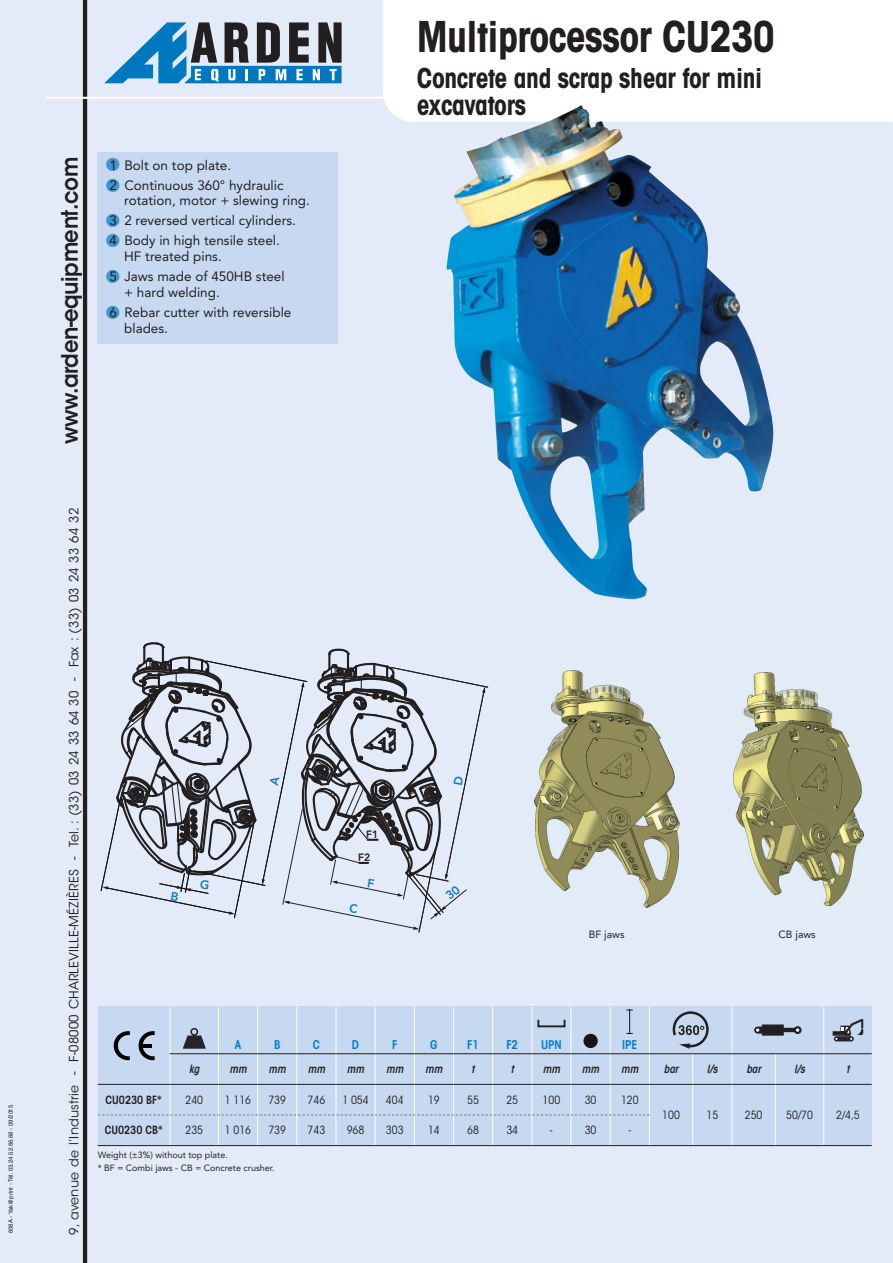
<style>
.page{position:relative;width:893px;height:1263px;background:#e2ebf7}
.page>*{position:absolute;margin:0;border:0;box-sizing:border-box;transform-origin:0 0}
.t1{font:700 condensed 42px "ITC Avant Garde Std";letter-spacing:-.015em;color:#231f20;scale:.95 1}
.t2{font:700 condensed 27px/27px "ITC Avant Garde Std";letter-spacing:-.015em;color:#231f20;scale:.95 1}
.t3{font:600 22.5px "ITC Avant Garde Std";letter-spacing:-.02em;color:#231f20;scale:.94 1}
.t4{font:13.5px/15.8px "Avenir";color:#231f20}
.t5{font:12.75px "ITC Avant Garde Std";letter-spacing:.01em;color:#231f20}
.t6{font:600 condensed 12px "ITC Avant Garde Std";color:#007bc3}
.t7{font:condensed 11.25px "ITC Avant Garde Std";color:#231f20}
.t8{font:italic 600 condensed 11.25px "ITC Avant Garde Std";color:#231f20}
.t9{font:600 condensed 11.25px "ITC Avant Garde Std";color:#231f20}
.t10{font:10.5px "Avenir";color:#231f20}
.t11{font:9px/12px "Avenir";color:#231f20}
.t12{font:6px "Helvetica LT Std";color:#231f20}
.s1{color:#3f96d1}
</style>
<div class="page">
<hr style="left:83px;top:0;width:4px;height:1263px;background:#231f20">
<div style="left:383px;top:0;width:510px;height:122px;background:#fff"></div>
<hr style="left:46px;top:97px;width:467px;height:2px;background:#fff">
<div style="left:98px;top:152px;width:240px;height:192px;background:#c6d9f0"></div>
<svg style="left:104px;top:22px;width:238px;height:61px"></svg>
<div style="left:98px;top:1007px;width:774px;height:139px;background:#c6d9f0"></div>
<svg style="left:114px;top:1031px;width:16px;height:29px"></svg>
<svg style="left:139px;top:1031px;width:16px;height:29px"></svg>
<svg style="left:183px;top:1028px;width:23px;height:21px"></svg>
<div style="left:583px;top:1034px;width:15px;height:14px;background:#18151a;border-radius:50%"></div>
<svg style="left:673px;top:1011px;width:36px;height:38px"></svg>
<svg style="left:754px;top:1024px;width:48px;height:11px"></svg>
<div style="left:834px;top:1037px;width:19px;height:4px;border:1px solid #282329;border-radius:2px"></div>
<svg style="left:833px;top:1019px;width:30px;height:21px"></svg>
<hr style="left:170px;top:1007px;width:1px;height:139px;background:#fff">
<hr style="left:218px;top:1007px;width:1px;height:139px;background:#fff">
<hr style="left:257px;top:1007px;width:1px;height:139px;background:#fff">
<hr style="left:296px;top:1007px;width:1px;height:139px;background:#fff">
<hr style="left:336px;top:1007px;width:1px;height:139px;background:#fff">
<hr style="left:375px;top:1007px;width:1px;height:139px;background:#fff">
<hr style="left:414px;top:1007px;width:1px;height:139px;background:#fff">
<hr style="left:453px;top:1007px;width:1px;height:139px;background:#fff">
<hr style="left:492px;top:1007px;width:1px;height:139px;background:#fff">
<hr style="left:531px;top:1007px;width:1px;height:139px;background:#fff">
<hr style="left:571px;top:1007px;width:1px;height:139px;background:#fff">
<hr style="left:610px;top:1007px;width:1px;height:139px;background:#fff">
<hr style="left:649px;top:1007px;width:1px;height:139px;background:#fff">
<hr style="left:692px;top:1053px;width:1px;height:93px;background:#fff">
<hr style="left:731px;top:1007px;width:1px;height:139px;background:#fff">
<hr style="left:775px;top:1053px;width:1px;height:93px;background:#fff">
<hr style="left:823px;top:1007px;width:1px;height:139px;background:#fff">
<hr style="left:170px;top:1053px;width:702px;height:1px;background:#231f20">
<hr style="left:98px;top:1084px;width:774px;height:1px;background:#231f20">
<svg style="left:98px;top:1114px;width:552px;height:1px"></svg>
<hr style="left:98px;top:1145px;width:774px;height:1px;background:#231f20">
<svg style="left:626px;top:1009px;width:7px;height:25px"></svg>
<svg style="left:537px;top:1020px;width:28px;height:7px"></svg>
<img style="left:534px;top:671px;width:146px;height:236px">
<img style="left:733px;top:672px;width:131px;height:234px">
<img style="left:446px;top:105px;width:328px;height:494px">
<svg style="left:101px;top:642px;width:387px;height:290px"></svg>
<p class="t12" style="left:9px;top:1233px;width:130px;rotate:-90deg">608A - Yak@print - Tél. 03.24.52.66.68 - 09/2015</p>
<h3 class="t3" style="left:61px;top:444px;width:307px;rotate:-90deg">www.arden-equipment.com</h3>
<p class="t4" style="left:106px;top:157px;width:126px"><span class="s1">●</span>1 Bolt on top plate.</p>
<p class="t4" style="left:124px;top:177px;width:187px;text-indent:-18px"><span class="s1">●</span>2 Continuous 360° hydraulic rotation, motor + slewing ring.</p>
<p class="t4" style="left:106px;top:212px;width:191px"><span class="s1">●</span>3 2 reversed vertical cylinders.</p>
<p class="t4" style="left:124px;top:232px;width:157px;text-indent:-18px"><span class="s1">●</span>4 Body in high tensile steel.<br>HF treated pins.</p>
<p class="t4" style="left:124px;top:268px;width:162px;text-indent:-18px"><span class="s1">●</span>5 Jaws made of 450HB steel + hard welding.</p>
<p class="t4" style="left:124px;top:304px;width:169px;text-indent:-18px"><span class="s1">●</span>6 Rebar cutter with reversible blades.</p>
<h1 class="t1" style="left:417px;top:21px;width:379px">Multiprocessor CU230</h1>
<h2 class="t2" style="left:417px;top:67px;width:365px">Concrete and scrap shear for mini excavators</h2>
<p class="t5" style="left:69px;top:1234px;width:728px;rotate:-90deg">9, avenue de l’Industrie - F-08000 CHARLEVILLE-MÉZIÈRES - Tel. : (33) 03 24 33 64 30 - Fax : (33) 03 24 33 64 32</p>
<p class="t10" style="left:589px;top:925px;width:37px">BF jaws</p>
<p class="t10" style="left:778px;top:925px;width:39px">CB jaws</p>
<p class="t6" style="left:235px;top:1040px;width:8px">A</p>
<p class="t6" style="left:274px;top:1040px;width:8px">B</p>
<p class="t6" style="left:313px;top:1040px;width:9px">C</p>
<p class="t6" style="left:352px;top:1040px;width:9px">D</p>
<p class="t6" style="left:392px;top:1040px;width:7px">F</p>
<p class="t6" style="left:430px;top:1040px;width:9px">G</p>
<p class="t6" style="left:467px;top:1040px;width:13px">F1</p>
<p class="t6" style="left:506px;top:1040px;width:13px">F2</p>
<p class="t6" style="left:541px;top:1040px;width:22px">UPN</p>
<p class="t6" style="left:622px;top:1040px;width:17px">IPE</p>
<p class="t8" style="left:189px;top:1065px;width:12px">kg</p>
<p class="t8" style="left:229px;top:1065px;width:19px">mm</p>
<p class="t8" style="left:269px;top:1065px;width:19px">mm</p>
<p class="t8" style="left:308px;top:1065px;width:19px">mm</p>
<p class="t8" style="left:347px;top:1065px;width:19px">mm</p>
<p class="t8" style="left:386px;top:1065px;width:19px">mm</p>
<p class="t8" style="left:425px;top:1065px;width:19px">mm</p>
<p class="t8" style="left:472px;top:1065px;width:5px">t</p>
<p class="t8" style="left:511px;top:1065px;width:5px">t</p>
<p class="t8" style="left:543px;top:1065px;width:19px">mm</p>
<p class="t8" style="left:582px;top:1065px;width:19px">mm</p>
<p class="t8" style="left:621px;top:1065px;width:19px">mm</p>
<p class="t8" style="left:664px;top:1065px;width:16px">bar</p>
<p class="t8" style="left:707px;top:1065px;width:12px">l/s</p>
<p class="t8" style="left:746px;top:1065px;width:16px">bar</p>
<p class="t8" style="left:794px;top:1065px;width:12px">l/s</p>
<p class="t8" style="left:846px;top:1065px;width:5px">t</p>
<p class="t9" style="left:106px;top:1095px;width:58px">CU0230 BF*</p>
<p class="t7" style="left:185px;top:1095px;width:19px">240</p>
<p class="t7" style="left:225px;top:1095px;width:28px">1 116</p>
<p class="t7" style="left:268px;top:1095px;width:19px">739</p>
<p class="t7" style="left:308px;top:1095px;width:19px">746</p>
<p class="t7" style="left:342px;top:1095px;width:28px">1 054</p>
<p class="t7" style="left:386px;top:1095px;width:19px">404</p>
<p class="t7" style="left:428px;top:1095px;width:13px">19</p>
<p class="t7" style="left:467px;top:1095px;width:13px">55</p>
<p class="t7" style="left:506px;top:1095px;width:13px">25</p>
<p class="t7" style="left:543px;top:1095px;width:19px">100</p>
<p class="t7" style="left:585px;top:1095px;width:13px">30</p>
<p class="t7" style="left:621px;top:1095px;width:19px">120</p>
<p class="t9" style="left:105px;top:1126px;width:59px">CU0230 CB*</p>
<p class="t7" style="left:185px;top:1126px;width:19px">235</p>
<p class="t7" style="left:225px;top:1126px;width:28px">1 016</p>
<p class="t7" style="left:268px;top:1126px;width:19px">739</p>
<p class="t7" style="left:308px;top:1126px;width:19px">743</p>
<p class="t7" style="left:347px;top:1126px;width:19px">968</p>
<p class="t7" style="left:386px;top:1126px;width:19px">303</p>
<p class="t7" style="left:428px;top:1126px;width:13px">14</p>
<p class="t7" style="left:467px;top:1126px;width:13px">68</p>
<p class="t7" style="left:506px;top:1126px;width:13px">34</p>
<p class="t7" style="left:550px;top:1126px;width:4px">-</p>
<p class="t7" style="left:585px;top:1126px;width:13px">30</p>
<p class="t7" style="left:628px;top:1126px;width:4px">-</p>
<p class="t11" style="left:98px;top:1149px;width:178px">Weight (±3%) without top plate.<br>* BF = Combi jaws - CB = Concrete crusher.</p>
<p class="t7" style="left:662px;top:1111px;width:19px">100</p>
<p class="t7" style="left:706px;top:1111px;width:13px">15</p>
<p class="t7" style="left:745px;top:1111px;width:19px">250</p>
<p class="t7" style="left:786px;top:1111px;width:28px">50/70</p>
<p class="t7" style="left:836px;top:1111px;width:25px">2/4,5</p>
</div>
